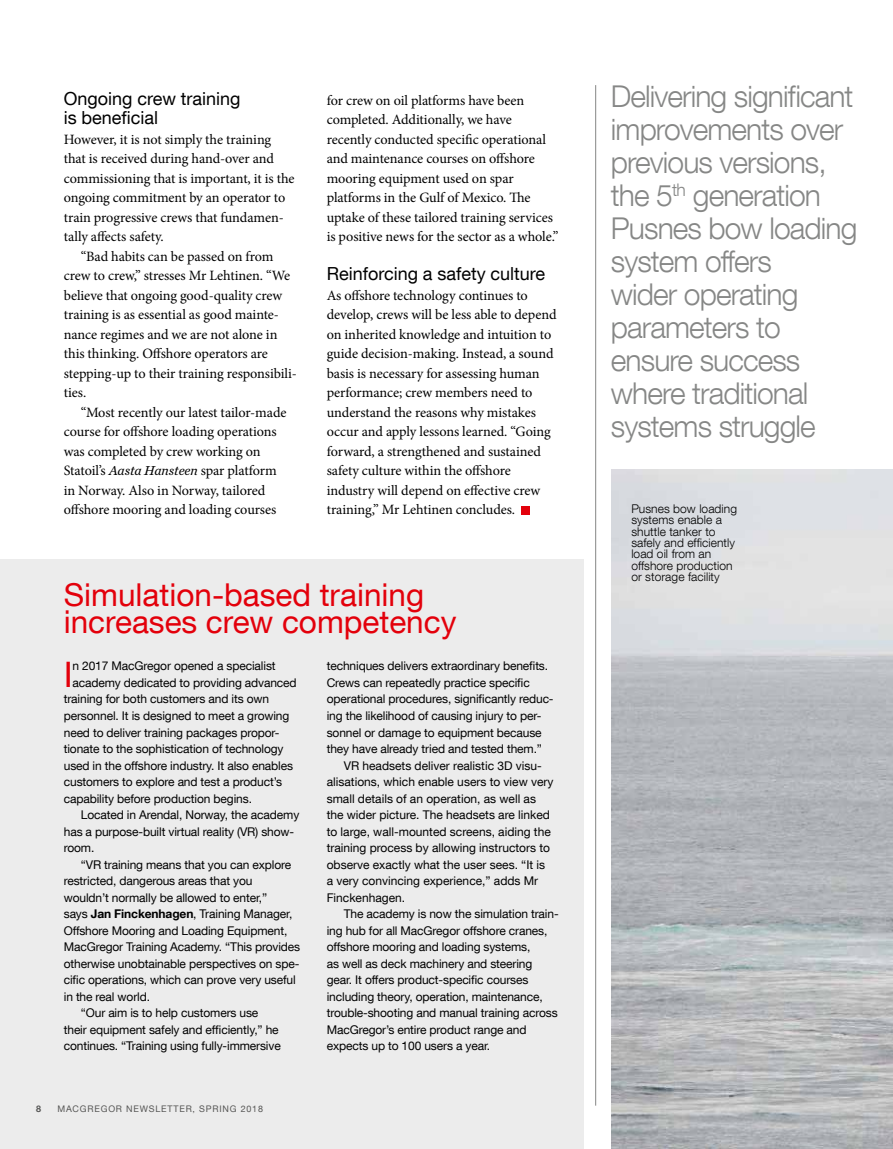
<style>
.page{position:relative;width:893px;height:1149px;background:#fff}
.page>*{position:absolute;margin:0;border:0;box-sizing:border-box;transform-origin:0 0}
.t1{font:35.1px "Helvetica Neue LT Com";color:#e3000b}
.t2{font:31.5px/27px "Helvetica Neue LT Com";color:#e3000b}
.t3{font:300 30px/33px "Helvetica Neue LT Com";letter-spacing:-.03em;color:#868786}
.t4{font:18px/19.5px "Helvetica Neue LT Com";color:#000}
.t5{font:14.25px/19.5px "Minion Pro";letter-spacing:-.01em;color:#000}
.t6{font:12px "Helvetica Neue LT Com";letter-spacing:-.01em;color:#000}
.t7{font:300 12px/11.2px "Helvetica Neue LT Com";letter-spacing:.005em;color:#000}
.t8{font:9px "Helvetica Neue LT Com";letter-spacing:.09em;color:#565655}
.t9{font:700 9px "Helvetica Neue LT Com";color:#565655}
.s1{font-family:"Chronicle Text G2";font-style:italic;font-size:13.5px}
.s2{font-weight:700}
</style>
<div class="page">
<div style="left:0;top:559px;width:583px;height:589px;background:#ececec"></div>
<img style="left:611px;top:469px;width:282px;height:679px">
<hr style="left:595px;top:85px;width:1px;height:1020px;background:#868786">
<div style="left:521px;top:506px;width:9px;height:8px;background:#e3000b"></div>
<h3 class="t4" style="left:64px;top:88px;width:178px">Ongoing crew training is beneficial</h3>
<p class="t5" style="left:64px;top:129px;width:232px">However, it is not simply the training that is received during hand-over and commissioning that is important, it is the ongoing commitment by an operator to train progressive crews that fundamen&shy;tally affects safety.</p>
<p class="t5" style="left:64px;top:246px;width:235px;text-indent:17px">“Bad habits can be passed on from crew to crew,” stresses Mr Lehtinen. “We believe that ongoing good-quality crew training is as essential as good mainte&shy;nance regimes and we are not alone in this thinking. Offshore operators are stepping-up to their training responsibili&shy;ties.</p>
<p class="t5" style="left:64px;top:402px;width:224px;text-indent:17px">“Most recently our latest tailor-made course for offshore loading operations was completed by crew working on Statoil’s <span class="s1">Aasta Hansteen</span> spar platform in Norway. Also in Norway, tailored offshore mooring and loading courses</p>
<p class="t5" style="left:327px;top:90px;width:233px">for crew on oil platforms have been completed. Additionally, we have recently conducted specific operational and maintenance courses on offshore mooring equipment used on spar platforms in the Gulf of Mexico. The uptake of these tailored training services is positive news for the sector as a whole.”</p>
<h3 class="t4" style="left:327px;top:263px;width:220px">Reinforcing a safety culture</h3>
<p class="t5" style="left:327px;top:285px;width:231px">As offshore technology continues to develop, crews will be less able to depend on inherited knowledge and intuition to guide decision-making. Instead, a sound basis is necessary for assessing human performance; crew members need to understand the reasons why mistakes occur and apply lessons learned. “Going forward, a strengthened and sustained safety culture within the offshore industry will depend on effective crew training,” Mr Lehtinen concludes.</p>
<h2 class="t2" style="left:64px;top:580px;width:394px">Simulation-based training increases crew competency</h2>
<h1 class="t1" style="left:64px;top:652px;width:11px">I</h1>
<p class="t6" style="left:73px;top:658px;width:205px">n 2017 MacGregor opened a specialist</p>
<p class="t6" style="left:73px;top:675px;width:226px">academy dedicated to providing advanced</p>
<p class="t6" style="left:64px;top:691px;width:207px">training for both customers and its own</p>
<p class="t6" style="left:64px;top:708px;width:227px">personnel. It is designed to meet a growing</p>
<p class="t6" style="left:64px;top:724px;width:217px">need to deliver training packages propor-</p>
<p class="t6" style="left:64px;top:741px;width:221px">tionate to the sophistication of technology</p>
<p class="t6" style="left:64px;top:757px;width:231px">used in the offshore industry. It also enables</p>
<p class="t6" style="left:64px;top:774px;width:220px">customers to explore and test a product’s</p>
<p class="t6" style="left:64px;top:790px;width:190px">capability before production begins.</p>
<p class="t6" style="left:81px;top:807px;width:220px">Located in Arendal, Norway, the academy</p>
<p class="t6" style="left:64px;top:823px;width:232px">has a purpose-built virtual reality (VR) show-</p>
<p class="t6" style="left:64px;top:840px;width:32px">room.</p>
<p class="t6" style="left:81px;top:856px;width:212px">“VR training means that you can explore</p>
<p class="t6" style="left:64px;top:873px;width:190px">restricted, dangerous areas that you</p>
<p class="t6" style="left:64px;top:889px;width:205px">wouldn’t normally be allowed to enter,”</p>
<p class="t6" style="left:64px;top:906px;width:230px">says <span class="s2">Jan Finckenhagen</span>, Training Manager,</p>
<p class="t6" style="left:64px;top:922px;width:225px">Offshore Mooring and Loading Equipment,</p>
<p class="t6" style="left:64px;top:939px;width:238px">MacGregor Training Academy. “This provides</p>
<p class="t6" style="left:64px;top:955px;width:237px">otherwise unobtainable perspectives on spe-</p>
<p class="t6" style="left:64px;top:972px;width:234px">cific operations, which can prove very useful</p>
<p class="t6" style="left:64px;top:988px;width:88px">in the real world.</p>
<p class="t6" style="left:81px;top:1005px;width:179px">“Our aim is to help customers use</p>
<p class="t6" style="left:64px;top:1021px;width:216px">their equipment safely and efficiently,” he</p>
<p class="t6" style="left:64px;top:1038px;width:219px">continues. “Training using fully-immersive</p>
<p class="t9" style="left:36px;top:1102px;width:6px">8</p>
<p class="t8" style="left:57px;top:1102px;width:207px">MACGREGOR NEWSLETTER, SPRING 2018</p>
<p class="t6" style="left:327px;top:658px;width:223px">techniques delivers extraordinary benefits.</p>
<p class="t6" style="left:327px;top:675px;width:205px">Crews can repeatedly practice specific</p>
<p class="t6" style="left:327px;top:691px;width:228px">operational procedures, significantly reduc-</p>
<p class="t6" style="left:327px;top:708px;width:216px">ing the likelihood of causing injury to per-</p>
<p class="t6" style="left:327px;top:724px;width:217px">sonnel or damage to equipment because</p>
<p class="t6" style="left:327px;top:741px;width:217px">they have already tried and tested them.”</p>
<p class="t6" style="left:344px;top:757px;width:199px">VR headsets deliver realistic 3D visu-</p>
<p class="t6" style="left:327px;top:774px;width:228px">alisations, which enable users to view very</p>
<p class="t6" style="left:327px;top:790px;width:211px">small details of an operation, as well as</p>
<p class="t6" style="left:327px;top:807px;width:225px">the wider picture. The headsets are linked</p>
<p class="t6" style="left:327px;top:823px;width:226px">to large, wall-mounted screens, aiding the</p>
<p class="t6" style="left:327px;top:840px;width:225px">training process by allowing instructors to</p>
<p class="t6" style="left:327px;top:856px;width:220px">observe exactly what the user sees. “It is</p>
<p class="t6" style="left:327px;top:873px;width:213px">a very convincing experience,” adds Mr</p>
<p class="t6" style="left:327px;top:889px;width:80px">Finckenhagen.</p>
<p class="t6" style="left:344px;top:906px;width:216px">The academy is now the simulation train-</p>
<p class="t6" style="left:327px;top:922px;width:222px">ing hub for all MacGregor offshore cranes,</p>
<p class="t6" style="left:327px;top:939px;width:205px">offshore mooring and loading systems,</p>
<p class="t6" style="left:327px;top:955px;width:207px">as well as deck machinery and steering</p>
<p class="t6" style="left:327px;top:972px;width:203px">gear. It offers product-specific courses</p>
<p class="t6" style="left:327px;top:988px;width:218px">including theory, operation, maintenance,</p>
<p class="t6" style="left:327px;top:1005px;width:233px">trouble-shooting and manual training across</p>
<p class="t6" style="left:327px;top:1021px;width:201px">MacGregor’s entire product range and</p>
<p class="t6" style="left:327px;top:1038px;width:165px">expects up to 100 users a year.</p>
<h3 class="t3" style="left:611px;top:79px;width:248px">Delivering significant improvements over previous versions, the 5<sup>th</sup> generation<br>Pusnes bow loading system offers<br>wider operating parameters to ensure success where traditional systems struggle</h3>
<p class="t7" style="left:631px;top:502px;width:107px">Pusnes bow loading systems enable a shuttle tanker to safely and efficiently load oil from an offshore production or storage facility</p>
</div>
